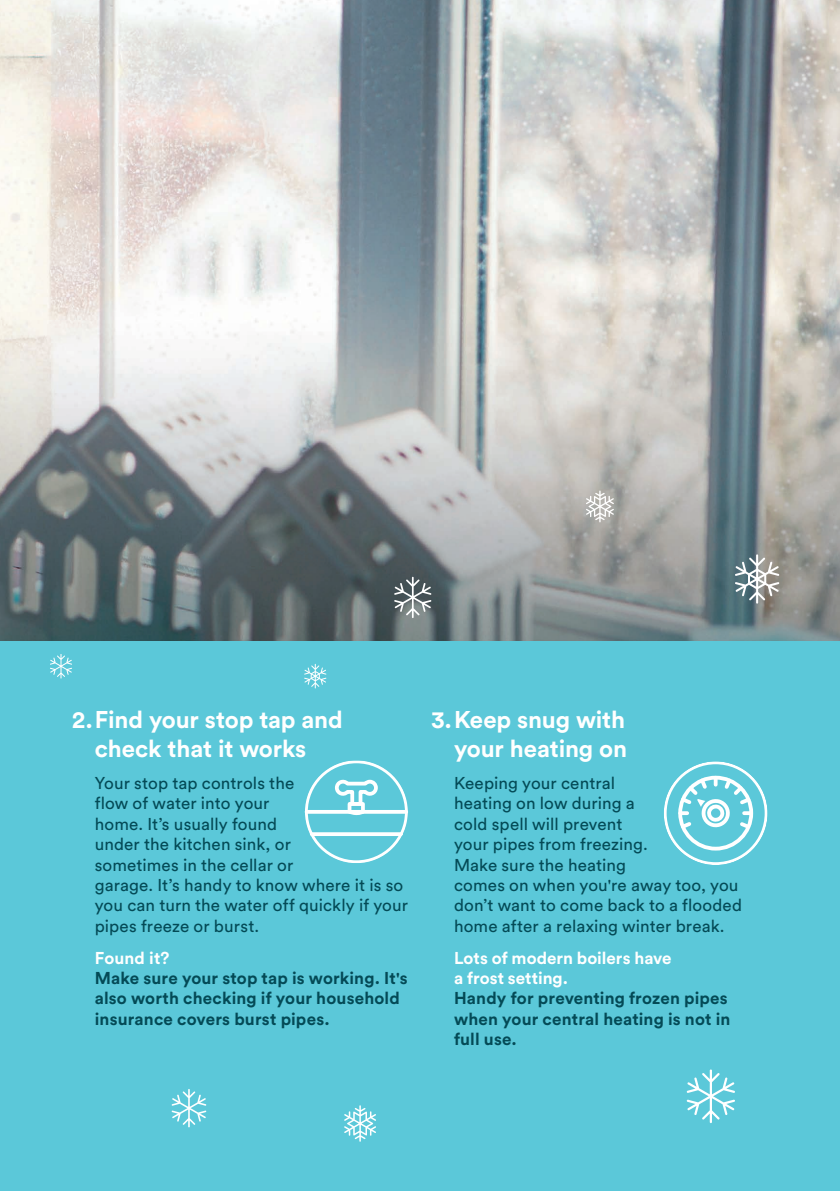
<style>
.page{position:relative;width:840px;height:1191px;background:#fff}
.page>*{position:absolute;margin:0;border:0;box-sizing:border-box;transform-origin:0 0}
.t1{font:700 24px/28.8px "Circular Std";letter-spacing:-.005em;color:#fff;text-align:center}
.t2{font:17px/20.4px "Circular Std";letter-spacing:.005em;color:#044a56}
.t3{font:700 17px/20.4px "Circular Std";letter-spacing:.01em;color:#044a56}
.s1{color:#fff}
</style>
<div class="page">
<div style="left:0;top:0;width:839px;height:1191px;background:#5bc8d9"></div>
<img style="left:0;top:0;width:839px;height:641px">
<svg style="left:304px;top:664px;width:22px;height:24px"></svg>
<svg style="left:734px;top:554px;width:45px;height:49px;background:#959f9f"></svg>
<svg style="left:171px;top:1089px;width:35px;height:38px"></svg>
<svg style="left:686px;top:1069px;width:48px;height:54px"></svg>
<svg style="left:394px;top:577px;width:37px;height:41px;background:#7e8789"></svg>
<svg style="left:50px;top:654px;width:22px;height:24px"></svg>
<svg style="left:344px;top:1105px;width:32px;height:36px"></svg>
<svg style="left:585px;top:490px;width:28px;height:32px"></svg>
<svg style="left:304px;top:760px;width:104px;height:103px"></svg>
<svg style="left:663px;top:761px;width:104px;height:104px"></svg>
<div style="left:678px;top:775px;width:74px;height:75px;border:4px solid #fff;border-radius:50%"></div>
<svg style="left:677px;top:775px;width:76px;height:57px"></svg>
<div style="left:663px;top:761px;width:104px;height:104px;border:3px solid #fff;border-radius:50%"></div>
<p class="t1" style="left:72px;top:705px;width:272px">2.Find your stop tap and check that it works</p>
<p class="t2" style="left:95px;top:772px;width:314px">Your stop tap controls the<br>flow of water into your<br>home. It’s usually found<br>under the kitchen sink, or<br>sometimes in the cellar or<br>garage. It’s handy to know where it is so you can turn the water off quickly if your pipes freeze or burst.</p>
<p class="t3" style="left:95px;top:947px;width:314px"><span class="s1">Found it?<br></span>Make sure your stop tap is working. It's also worth checking if your household insurance covers burst pipes.</p>
<p class="t1" style="left:431px;top:705px;width:197px;text-align:right">3.Keep snug with your heating on</p>
<p class="t2" style="left:454px;top:772px;width:289px">Keeping your central<br>heating on low during a<br>cold spell will prevent<br>your pipes from freezing.<br>Make sure the heating<br>comes on when you're away too, you don’t want to come back to a flooded home after a relaxing winter break.</p>
<p class="t3" style="left:454px;top:947px;width:278px"><span class="s1">Lots of modern boilers have<br>a frost setting.<br></span>Handy for preventing frozen pipes when your central heating is not in full use.</p>
</div>
